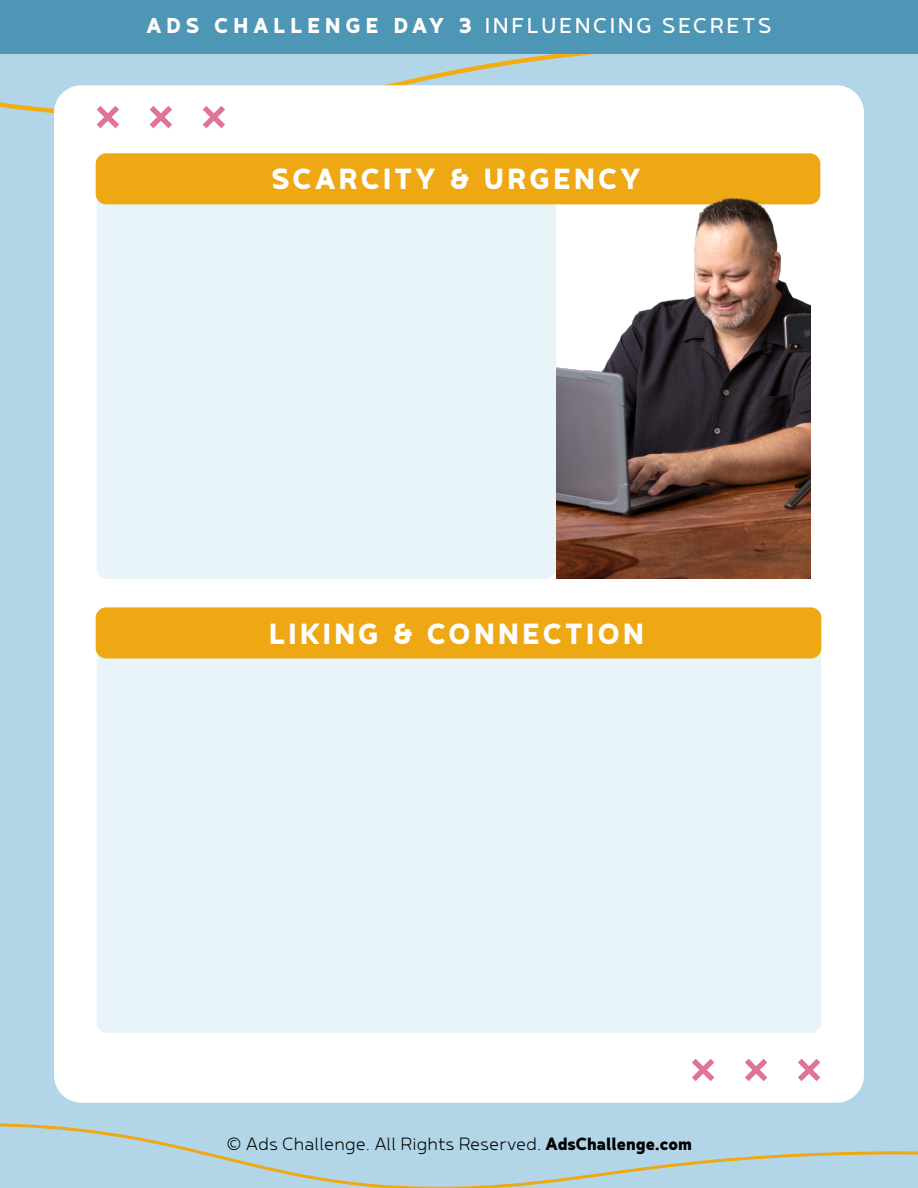
<style>
.page{position:relative;width:918px;height:1188px;background:#b2d6e7}
.page>*{position:absolute;margin:0;border:0;box-sizing:border-box;transform-origin:0 0}
.t1{font:700 34.5px "Betm";letter-spacing:.1em;color:#fff}
.t2{font:25.5px "Betm";letter-spacing:.1em;color:#fff}
.t3{font:300 21px "Betm";color:#000}
.s1{font-weight:700}
</style>
<div class="page">
<svg style="left:0;top:54px;width:864px;height:60px"></svg>
<svg style="left:0;top:1123px;width:918px;height:65px"></svg>
<div style="left:54px;top:85px;width:810px;height:1018px;background:#fff;border-radius:27px"></div>
<div style="left:0;top:0;width:918px;height:54px;background:#4d96b5"></div>
<div style="left:97px;top:153px;width:459px;height:426px;background:#e8f4f8;border-radius:10px"></div>
<div style="left:96px;top:153px;width:724px;height:51px;background:#eda814;border-radius:10px"></div>
<img style="left:556px;top:153px;width:254px;height:426px">
<div style="left:97px;top:607px;width:724px;height:426px;background:#e8f4f8;border-radius:10px"></div>
<div style="left:96px;top:607px;width:725px;height:51px;background:#eda814;border-radius:10px"></div>
<svg style="left:798px;top:1059px;width:22px;height:22px"></svg>
<svg style="left:745px;top:1059px;width:22px;height:22px"></svg>
<svg style="left:692px;top:1059px;width:22px;height:22px"></svg>
<svg style="left:203px;top:106px;width:22px;height:22px"></svg>
<svg style="left:150px;top:106px;width:22px;height:22px"></svg>
<svg style="left:97px;top:106px;width:22px;height:22px"></svg>
<p class="t2" style="left:146px;top:10px;width:627px"><span class="s1">ADS CHALLENGE DAY 3</span> INFLUENCING SECRETS</p>
<h1 class="t1" style="left:272px;top:157px;width:370px">SCARCITY &amp; URGENCY</h1>
<h1 class="t1" style="left:269px;top:612px;width:376px">LIKING &amp; CONNECTION</h1>
<p class="t3" style="left:226px;top:1131px;width:467px">© Ads Challenge. All Rights Reserved. <span class="s1">AdsChallenge.com</span></p>
</div>
